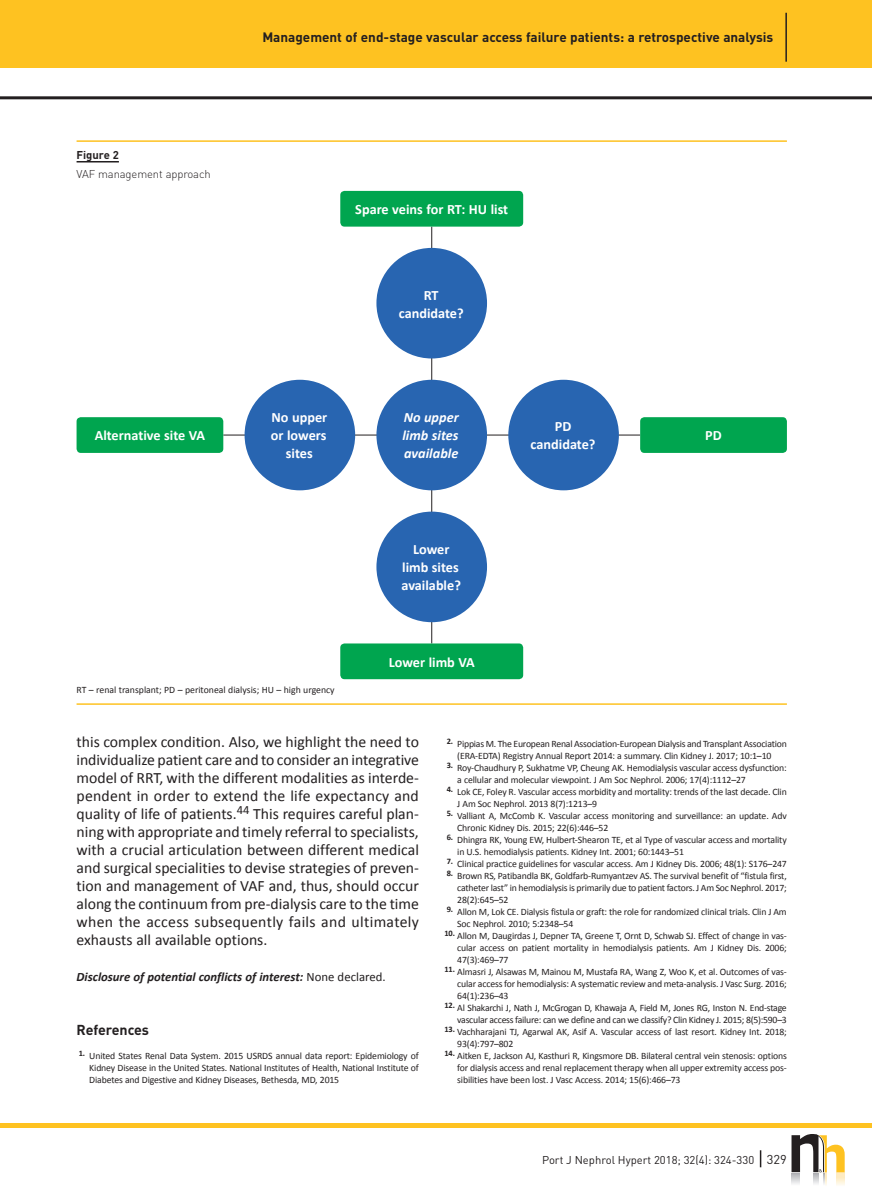
<style>
.page{position:relative;width:872px;height:1191px;background:#fff}
.page>*{position:absolute;margin:0;border:0;box-sizing:border-box;transform-origin:0 0}
.t1{font:15.75px/18px "Calibri";color:#231f20;text-align:justify}
.t2{font:700 14.25px/18px "Calibri";color:#fff;text-align:center}
.t3{font:italic 700 14.25px/18px "Calibri";color:#fff;text-align:justify}
.t4{font:700 14.25px "DIN";letter-spacing:-.005em;color:#231f20}
.t5{font:700 13.5px "DIN";color:#231f20}
.t6{font:italic 700 12.75px "Calibri";color:#231f20}
.t7{font:11.25px "DIN";color:#231f20}
.t8{font:300 11.25px "DIN";letter-spacing:-.01em;color:#231f20}
.t9{font:700 11.25px "DIN";color:#231f20}
.t10{font:9.75px/12px "Calibri";letter-spacing:-.015em;color:#231f20}
.s1{font-weight:400;font-style:normal}
.s2{font-size:12.75px}
</style>
<div class="page">
<hr style="left:0;top:96px;width:872px;height:3px;background:#231f20">
<hr style="left:0;top:1123px;width:872px;height:4px;background:#fec221">
<svg style="left:760px;top:1150px;width:1px;height:17px"></svg>
<div style="left:0;top:0;width:872px;height:68px;background:#fec221"></div>
<svg style="left:791px;top:1134px;width:53px;height:51px"></svg>
<hr style="left:77px;top:140px;width:710px;height:2px;background:#fec221">
<hr style="left:77px;top:161px;width:42px;height:1px;background:#231f20">
<hr style="left:77px;top:703px;width:710px;height:2px;background:#fec221">
<hr style="left:431px;top:227px;width:1px;height:416px;background:#231f20">
<hr style="left:223px;top:435px;width:417px;height:1px;background:#231f20">
<div style="left:244px;top:380px;width:111px;height:110px;background:#2865b1;border-radius:50%"></div>
<div style="left:376px;top:248px;width:111px;height:110px;background:#2865b1;border-radius:50%"></div>
<div style="left:376px;top:511px;width:111px;height:111px;background:#2865b1;border-radius:50%"></div>
<div style="left:508px;top:380px;width:111px;height:110px;background:#2865b1;border-radius:50%"></div>
<div style="left:376px;top:380px;width:111px;height:110px;background:#2865b1;border-radius:50%"></div>
<div style="left:77px;top:417px;width:146px;height:36px;background:#00a54f;border-radius:4px"></div>
<div style="left:640px;top:417px;width:147px;height:36px;background:#00a54f;border-radius:4px"></div>
<div style="left:340px;top:191px;width:183px;height:36px;background:#00a54f;border-radius:4px"></div>
<div style="left:340px;top:643px;width:183px;height:36px;background:#00a54f;border-radius:4px"></div>
<hr style="left:785px;top:13px;width:2px;height:49px;background:#231f20">
<p class="t9" style="left:77px;top:147px;width:44px">Figure 2</p>
<p class="t8" style="left:77px;top:167px;width:136px">VAF management approach</p>
<h3 class="t5" style="left:262px;top:28px;width:512px">Management of end-stage vascular access failure patients: a retrospective analysis</h3>
<h2 class="t2" style="left:355px;top:200px;width:154px">Spare veins for RT: HU list</h2>
<h2 class="t2" style="left:399px;top:285px;width:66px">RT candidate?</h2>
<h2 class="t2" style="left:271px;top:408px;width:58px">No upper or lowers sites</h2>
<h2 class="t3" style="left:402px;top:408px;width:58px">No upper limb sites available</h2>
<h2 class="t2" style="left:530px;top:417px;width:66px">PD candidate?</h2>
<h2 class="t2" style="left:95px;top:426px;width:112px">Alternative site VA</h2>
<h2 class="t2" style="left:705px;top:426px;width:18px">PD</h2>
<h2 class="t2" style="left:401px;top:540px;width:61px">Lower limb sites available?</h2>
<p class="t10" style="left:77px;top:683px;width:260px">RT – renal transplant; PD – peritoneal dialysis; HU – high urgency</p>
<h2 class="t2" style="left:389px;top:652px;width:88px">Lower limb VA</h2>
<p class="t1" style="left:77px;top:732px;width:344px">this complex condition. Also, we highlight the need to individualize patient care and to consider an integrative model of RRT, with the different modalities as interde&shy;pendent in order to extend the life expectancy and quality of life of patients.<sup>44</sup> This requires careful plan&shy;ning with appropriate and timely referral to specialists, with a crucial articulation between different medical and surgical specialities to devise strategies of preven&shy;tion and management of VAF and, thus, should occur along the continuum from pre-dialysis care to the time when the access subsequently fails and ultimately exhausts all available options.</p>
<h3 class="t6" style="left:77px;top:969px;width:310px">Disclosure of potential conflicts of interest: <span class="s1">None declared.</span></h3>
<h2 class="t4" style="left:77px;top:1021px;width:74px">References</h2>
<p class="t10" style="left:89px;top:1049px;width:331px;text-align:justify;text-indent:-11px"><sup>1.</sup> United States Renal Data System. 2015 USRDS annual data report: Epidemiology of Kidney Disease in the United States. National Institutes of Health, National Institute of Diabetes and Digestive and Kidney Diseases, Bethesda, MD, 2015</p>
<p class="t10" style="left:447px;top:737px;width:341px;text-align:center"><sup>2.</sup> Pippias M. The European Renal Association-European Dialysis and Transplant Association (ERA-EDTA) Registry Annual Report 2014: a summary. Clin Kidney J. 2017; 10:1–10</p>
<p class="t10" style="left:457px;top:761px;width:331px;text-indent:-11px"><sup>3.</sup> Roy-Chaudhury P, Sukhatme VP, Cheung AK. Hemodialysis vascular access dysfunction: a cellular and molecular viewpoint. J Am Soc Nephrol. 2006; 17(4):1112–27</p>
<p class="t10" style="left:457px;top:785px;width:331px;text-indent:-11px"><sup>4.</sup> Lok CE, Foley R. Vascular access morbidity and mortality: trends of the last decade. Clin<br>J Am Soc Nephrol. 2013 8(7):1213–9</p>
<p class="t10" style="left:457px;top:809px;width:331px;text-indent:-11px"><sup>5.</sup> Valliant A, McComb K. Vascular access monitoring and surveillance: an update. Adv<br>Chronic Kidney Dis. 2015; 22(6):446–52</p>
<p class="t10" style="left:457px;top:833px;width:331px;text-indent:-11px"><sup>6.</sup> Dhingra RK, Young EW, Hulbert-Shearon TE, et al Type of vascular access and mortality in U.S. hemodialysis patients. Kidney Int. 2001; 60:1443–51</p>
<p class="t10" style="left:447px;top:857px;width:342px"><sup>7.</sup> Clinical practice guidelines for vascular access. Am J Kidney Dis. 2006; 48(1): S176–247</p>
<p class="t10" style="left:457px;top:869px;width:331px;text-align:justify;text-indent:-11px"><sup>8.</sup> Brown RS, Patibandla BK, Goldfarb-Rumyantzev AS. The survival benefit of “fistula first, catheter last” in hemodialysis is primarily due to patient factors. J Am Soc Nephrol. 2017; 28(2):645–52</p>
<p class="t10" style="left:457px;top:905px;width:331px;text-indent:-11px"><sup>9.</sup> Allon M, Lok CE. Dialysis fistula or graft: the role for randomized clinical trials. Clin J Am<br>Soc Nephrol. 2010; 5:2348–54</p>
<p class="t10" style="left:457px;top:929px;width:331px;text-align:justify;text-indent:-13px"><sup>10.</sup> Allon M, Daugirdas J, Depner TA, Greene T, Ornt D, Schwab SJ. Effect of change in vas&shy;cular access on patient mortality in hemodialysis patients. Am J Kidney Dis. 2006; 47(3):469–77</p>
<p class="t10" style="left:457px;top:965px;width:331px;text-align:justify;text-indent:-13px"><sup>11.</sup> Almasri J, Alsawas M, Mainou M, Mustafa RA, Wang Z, Woo K, et al. Outcomes of vas&shy;cular access for hemodialysis: A systematic review and meta-analysis. J Vasc Surg. 2016; 64(1):236–43</p>
<p class="t10" style="left:444px;top:1001px;width:344px;text-align:right"><sup>12.</sup> Al Shakarchi J, Nath J, McGrogan D, Khawaja A, Field M, Jones RG, Inston N. End-stage vascular access failure: can we define and can we classify? Clin Kidney J. 2015; 8(5):590–3</p>
<p class="t10" style="left:457px;top:1025px;width:331px;text-indent:-13px"><sup>13.</sup> Vachharajani TJ, Agarwal AK, Asif A. Vascular access of last resort. Kidney Int. 2018;<br>93(4):797–802</p>
<p class="t10" style="left:457px;top:1049px;width:331px;text-align:justify;text-indent:-13px"><sup>14.</sup> Aitken E, Jackson AJ, Kasthuri R, Kingsmore DB. Bilateral central vein stenosis: options for dialysis access and renal replacement therapy when all upper extremity access pos&shy;sibilities have been lost. J Vasc Access. 2014; 15(6):466–73</p>
<p class="t7" style="left:542px;top:1152px;width:246px">Port J Nephrol Hypert 2018; 32(4): 324-330 <span class="s2">329</span></p>
</div>
